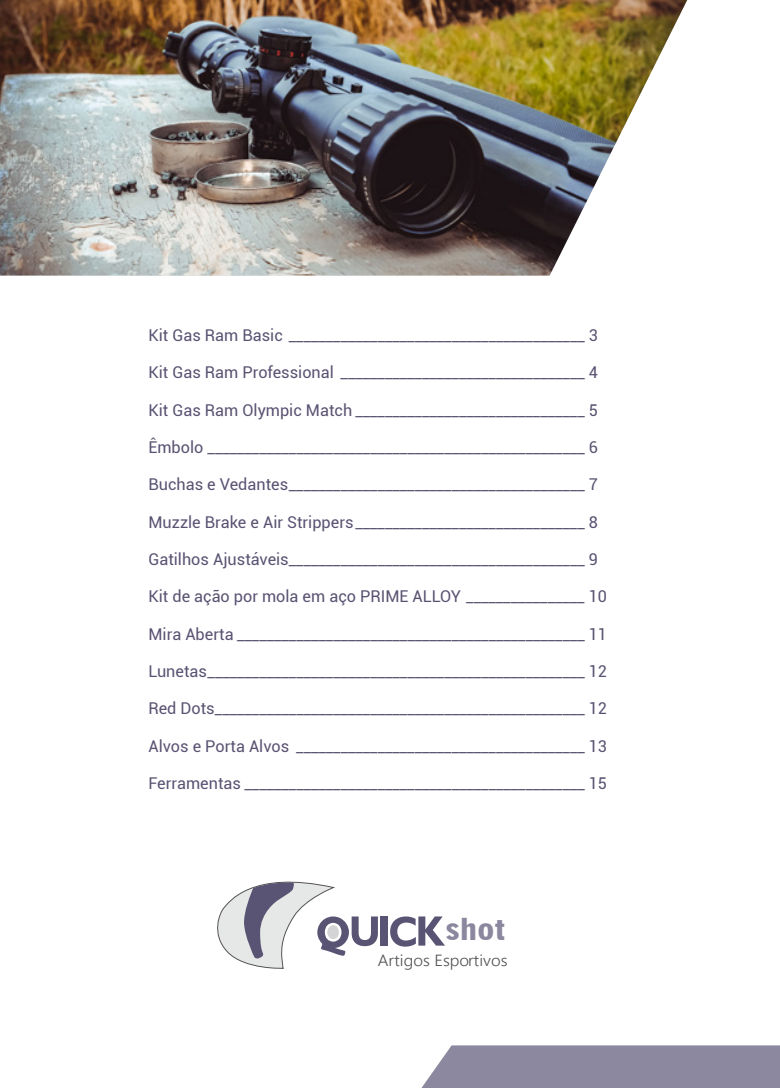
<style>
.page{position:relative;width:780px;height:1088px;background:#fff}
.page>*{position:absolute;margin:0;border:0;box-sizing:border-box;transform-origin:0 0}
.t1{font:29px "Geometric 706 BT Black Condensed B";color:#8a879e;scale:1.23 1}
.t2{font:16.25px "Roboto";color:#5a5272}
.t3{font:300 16.12px "Segoe UI";color:#545252;scale:1.05 1}
</style>
<div class="page">
<div style="left:421px;top:1045px;width:359px;height:43px;background:#8b88a0"></div>
<img style="left:0;top:0;width:687px;height:275px">
<div style="left:380px;top:916px;width:7px;height:29px;background:#595473"></div>
<svg style="left:390px;top:916px;width:55px;height:30px"></svg>
<svg style="left:217px;top:881px;width:161px;height:88px"></svg>
<p class="t2" style="left:148px;top:324px;width:451px">Kit Gas Ram Basic ________________________________________ 3</p>
<p class="t2" style="left:148px;top:361px;width:451px">Kit Gas Ram Professional _________________________________ 4</p>
<p class="t2" style="left:148px;top:398px;width:451px">Kit Gas Ram Olympic Match _______________________________ 5</p>
<p class="t2" style="left:148px;top:436px;width:451px">Êmbolo ___________________________________________________ 6</p>
<p class="t2" style="left:148px;top:473px;width:451px">Buchas e Vedantes________________________________________ 7</p>
<p class="t2" style="left:148px;top:510px;width:451px">Muzzle Brake e Air Strippers_______________________________ 8</p>
<p class="t2" style="left:148px;top:548px;width:451px">Gatilhos Ajustáveis________________________________________ 9</p>
<p class="t2" style="left:148px;top:585px;width:460px">Kit de ação por mola em aço PRIME ALLOY ________________ 10</p>
<p class="t2" style="left:148px;top:622px;width:460px">Mira Aberta _______________________________________________ 11</p>
<p class="t2" style="left:148px;top:660px;width:460px">Lunetas___________________________________________________ 12</p>
<p class="t2" style="left:148px;top:697px;width:460px">Red Dots__________________________________________________ 12</p>
<p class="t2" style="left:148px;top:734px;width:460px">Alvos e Porta Alvos _______________________________________ 13</p>
<p class="t2" style="left:148px;top:772px;width:460px">Ferramentas ______________________________________________ 15</p>
<h1 class="t1" style="left:445px;top:911px;width:51px">shot</h1>
<p class="t3" style="left:378px;top:944px;width:125px">Artigos Esportivos</p>
</div>
